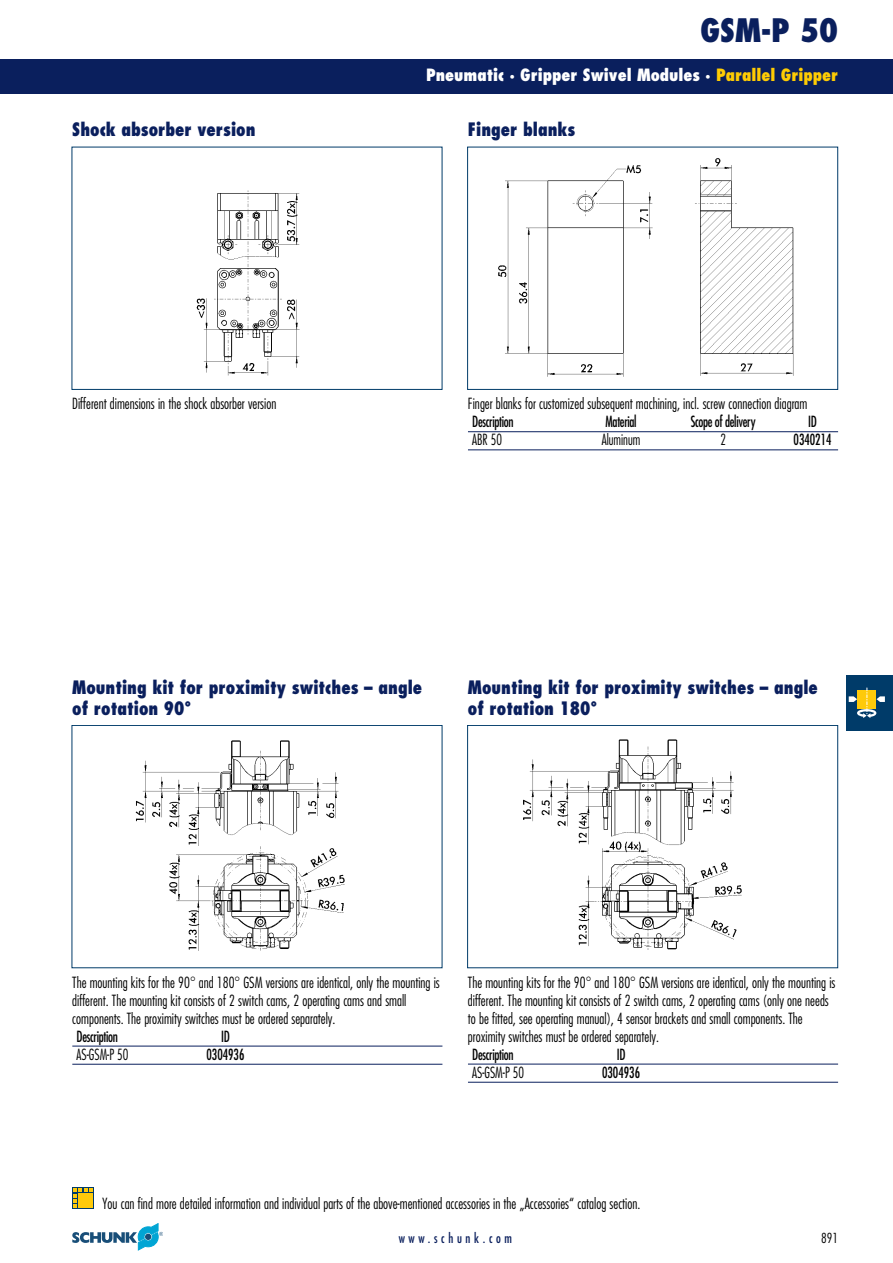
<style>
.page{position:relative;width:893px;height:1263px;background:#fff}
.page>*{position:absolute;margin:0;border:0;box-sizing:border-box;transform-origin:0 0}
.t1{font:800 condensed 31.5px "Futura";color:#0a1f5d}
.t2{font:800 condensed 18px/21px "Futura";color:#0a1f5d;scale:.95 1}
.t3{font:800 condensed 16.5px "Futura";color:#fff}
.t4{font:300 condensed 15px/18px "Futura";color:#000;scale:.94 1}
.t5{font:condensed 15px "Futura";letter-spacing:-.025em;color:#000;scale:.88 1}
.t6{font:300 condensed 15px "Futura";color:#000;scale:.9 1}
.t7{font:condensed 15px "Futura";color:#000;scale:.88 1}
.t8{font:300 condensed 13.5px "Futura";color:#000}
.t9{font:condensed 13.35px "Futura";letter-spacing:.29em;color:#0a1f5d;scale:.95 1}
.s1{color:#ffcc03}
</style>
<div class="page">
<div style="left:846px;top:675px;width:46px;height:55px;background:#003b69"></div>
<svg style="left:848px;top:688px;width:36px;height:30px"></svg>
<div style="left:0;top:60px;width:892px;height:34px;background:#0a1f5d"></div>
<svg style="left:72px;top:1223px;width:91px;height:27px"></svg>
<hr style="left:72px;top:1046px;width:370px;height:1px;background:#0a1f5d">
<hr style="left:72px;top:1064px;width:370px;height:1px;background:#0a1f5d">
<hr style="left:468px;top:1064px;width:370px;height:1px;background:#0a1f5d">
<hr style="left:468px;top:1082px;width:370px;height:1px;background:#0a1f5d">
<div style="left:467px;top:725px;width:371px;height:243px;background:#fff;border:1px solid #003b69"></div>
<hr style="left:468px;top:431px;width:370px;height:1px;background:#0a1f5d">
<hr style="left:468px;top:449px;width:370px;height:1px;background:#0a1f5d">
<div style="left:72px;top:725px;width:370px;height:243px;background:#fff;border:1px solid #003b69"></div>
<div style="left:467px;top:147px;width:371px;height:243px;background:#fff;border:1px solid #003b69"></div>
<div style="left:72px;top:147px;width:370px;height:243px;background:#fff;border:1px solid #003b69"></div>
<img style="left:196px;top:190px;width:104px;height:186px">
<img style="left:498px;top:158px;width:296px;height:219px">
<img style="left:135px;top:740px;width:210px;height:211px">
<img style="left:523px;top:739px;width:219px;height:211px">
<div style="left:72px;top:1188px;width:22px;height:21px;background:#003b69"></div>
<svg style="left:73px;top:1188px;width:20px;height:20px"></svg>
<h1 class="t1" style="left:700px;top:17px;width:139px">GSM-P 50</h1>
<p class="t3" style="left:426px;top:68px;width:413px">Pneumatic · Gripper Swivel Modules · <span class="s1">Parallel Gripper</span></p>
<p class="t2" style="left:72px;top:120px;width:194px">Shock absorber version</p>
<p class="t2" style="left:468px;top:120px;width:114px">Finger blanks</p>
<p class="t4" style="left:72px;top:396px;width:218px">Different dimensions in the shock absorber version</p>
<p class="t4" style="left:468px;top:396px;width:362px">Finger blanks for customized subsequent machining, incl. screw connection diagram</p>
<p class="t5" style="left:472px;top:415px;width:48px">Description</p>
<p class="t5" style="left:605px;top:415px;width:37px">Material</p>
<p class="t5" style="left:690px;top:415px;width:75px">Scope of delivery</p>
<p class="t5" style="left:808px;top:415px;width:11px">ID</p>
<p class="t6" style="left:472px;top:433px;width:35px">ABR 50</p>
<p class="t6" style="left:602px;top:433px;width:44px">Aluminum</p>
<p class="t6" style="left:720px;top:433px;width:8px">2</p>
<p class="t7" style="left:793px;top:433px;width:45px">0340214</p>
<p class="t2" style="left:72px;top:678px;width:370px">Mounting kit for proximity switches – angle of rotation 90°</p>
<p class="t2" style="left:468px;top:678px;width:370px">Mounting kit for proximity switches – angle of rotation 180°</p>
<p class="t4" style="left:72px;top:974px;width:392px">The mounting kits for the 90° and 180° GSM versions are identical, only the mounting is different. The mounting kit consists of 2 switch cams, 2 operating cams and small components. The proximity switches must be ordered separately.</p>
<p class="t5" style="left:77px;top:1029px;width:48px">Description</p>
<p class="t5" style="left:221px;top:1029px;width:11px">ID</p>
<p class="t6" style="left:77px;top:1048px;width:59px">AS-GSM-P 50</p>
<p class="t7" style="left:206px;top:1047px;width:45px">0304936</p>
<p class="t4" style="left:468px;top:974px;width:392px">The mounting kits for the 90° and 180° GSM versions are identical, only the mounting is different. The mounting kit consists of 2 switch cams, 2 operating cams (only one needs to be fitted, see operating manual), 4 sensor brackets and small components. The proximity switches must be ordered separately.</p>
<p class="t5" style="left:472px;top:1047px;width:48px">Description</p>
<p class="t5" style="left:616px;top:1047px;width:11px">ID</p>
<p class="t6" style="left:472px;top:1066px;width:59px">AS-GSM-P 50</p>
<p class="t7" style="left:602px;top:1065px;width:45px">0304936</p>
<p class="t4" style="left:102px;top:1195px;width:574px">You can find more detailed information and individual parts of the above-mentioned accessories in the „Accessories“ catalog section.</p>
<p class="t9" style="left:398px;top:1232px;width:121px">www.schunk.com</p>
<p class="t8" style="left:821px;top:1232px;width:18px">891</p>
</div>
